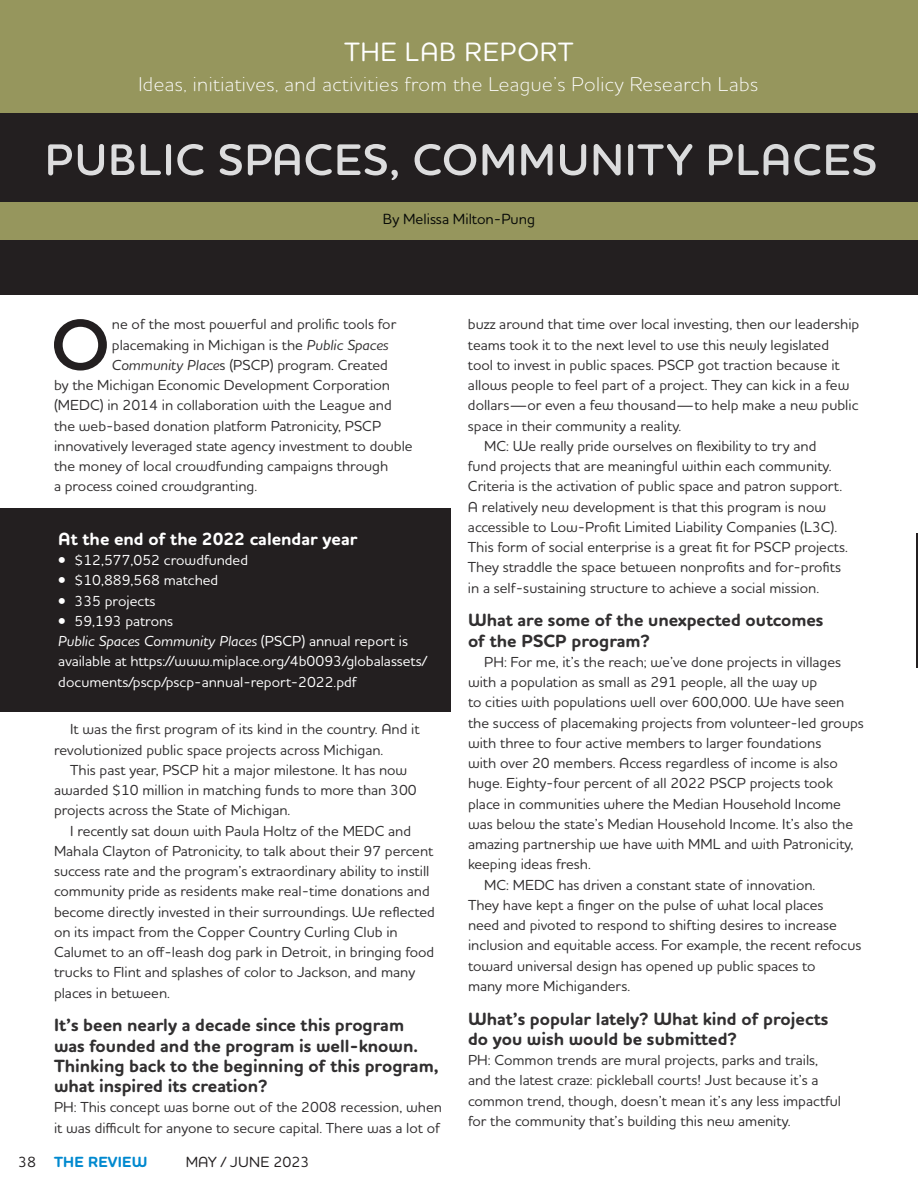
<style>
.page{position:relative;width:918px;height:1188px;background:#fff}
.page>*{position:absolute;margin:0;border:0;box-sizing:border-box;transform-origin:0 0}
.Opening_Paragraph_St{font:600 73.5px "Houschka Rounded Alt";color:#231f20}
.Heading_3{font:600 45px "Houschka Rounded Alt";letter-spacing:.025em;color:#fff}
.Opening_Paragraph_St-2{font:500 27px "Houschka Rounded Alt";letter-spacing:.025em;color:#fff}
.Opening_Paragraph_St-3{font:300 20.25px "Houschka Rounded Alt";letter-spacing:.025em;color:#fff}
.Subhead_GF{font:700 18px/20.2px "Houschka Rounded Alt";color:#312f30}
.Subhead_GF-2{font:700 18px "Houschka Rounded Alt";color:#fff}
.t1{font:500 15px "Houschka Rounded Alt";color:#070907}
.t2{font:500 15px "Houschka Rounded Alt";letter-spacing:.005em;color:#231f20}
.t3{font:700 15px "Houschka Rounded Alt";letter-spacing:.015em;color:#0089cf}
.Secondary_Paragraph{font:500 14.85px/20.2px "Houschka Rounded Alt";color:#312f30}
.Straight_Text-_No_in{font:500 14.85px/20.2px "Houschka Rounded Alt";color:#312f30}
.Opening_Paragraph_St-4{font:500 14.85px "Houschka Rounded Alt";color:#312f30}
.Straight_Text-_No_in-2{font:500 14.85px/20.2px "Houschka Rounded Alt";color:#fff}
.s1{font-style:italic}
.s2{font-weight:500;color:#231f20}
</style>
<div class="page">
<hr style="left:917px;top:533px;width:1px;height:135px;background:#231f20">
<div style="left:0;top:509px;width:451px;height:203px;background:#231f20"></div>
<div style="left:0;top:110px;width:918px;height:96px;background:#231f20"></div>
<div style="left:0;top:0;width:918px;height:113px;background:#96965d"></div>
<div style="left:0;top:202px;width:918px;height:85px;background:#96965d"></div>
<div style="left:0;top:241px;width:918px;height:54px;background:#231f20"></div>
<p class="Opening_Paragraph_St-2" style="left:345px;top:34px;width:230px">THE LAB REPORT</p>
<p class="Opening_Paragraph_St-3" style="left:138px;top:71px;width:621px">Ideas, initiatives, and activities from the League’s Policy Research Labs</p>
<p class="Heading_3" style="left:45px;top:131px;width:834px">PUBLIC SPACES, COMMUNITY PLACES</p>
<p class="t1" style="left:383px;top:209px;width:154px">By Melissa Milton-Pung</p>
<p class="Opening_Paragraph_St" style="left:51px;top:297px;width:61px">O</p>
<p class="Opening_Paragraph_St-4" style="left:112px;top:314px;width:286px">ne of the most powerful and prolific tools for</p>
<p class="Opening_Paragraph_St-4" style="left:112px;top:335px;width:278px">placemaking in Michigan is the <span class="s1">Public Spaces</span></p>
<p class="Opening_Paragraph_St-4" style="left:112px;top:355px;width:277px"><span class="s1">Community Place</span>s (PSCP) program. Created</p>
<p class="Opening_Paragraph_St-4" style="left:54px;top:375px;width:337px">by the Michigan Economic Development Corporation</p>
<p class="Opening_Paragraph_St-4" style="left:54px;top:396px;width:339px">(MEDC) in 2014 in collaboration with the League and</p>
<p class="Opening_Paragraph_St-4" style="left:54px;top:416px;width:329px">the web-based donation platform Patronicity, PSCP</p>
<p class="Opening_Paragraph_St-4" style="left:54px;top:436px;width:360px">innovatively leveraged state agency investment to double</p>
<p class="Opening_Paragraph_St-4" style="left:54px;top:456px;width:336px">the money of local crowdfunding campaigns through</p>
<p class="Opening_Paragraph_St-4" style="left:54px;top:477px;width:205px">a process coined crowdgranting.</p>
<p class="Subhead_GF-2" style="left:58px;top:527px;width:301px">At the end of the 2022 calendar year</p>
<p class="Straight_Text-_No_in-2" style="left:58px;top:549px;width:191px">• $12,577,052 crowdfunded</p>
<p class="Straight_Text-_No_in-2" style="left:58px;top:570px;width:162px">• $10,889,568 matched</p>
<p class="Straight_Text-_No_in-2" style="left:58px;top:590px;width:99px">• 335 projects</p>
<p class="Straight_Text-_No_in-2" style="left:58px;top:610px;width:116px">• 59,193 patrons</p>
<p class="Straight_Text-_No_in-2" style="left:58px;top:630px;width:370px"><span class="s1">Public Spaces Community Places</span> (PSCP) annual report is available at https://www.miplace.org/4b0093/globalassets/ documents/pscp/pscp-annual-report-2022.pdf</p>
<p class="Secondary_Paragraph" style="left:54px;top:719px;width:367px;text-indent:16px">It was the first program of its kind in the country. And it revolutionized public space projects across Michigan.</p>
<p class="Secondary_Paragraph" style="left:54px;top:759px;width:364px;text-indent:16px">This past year, PSCP hit a major milestone. It has now awarded $10 million in matching funds to more than 300 projects across the State of Michigan.</p>
<p class="Secondary_Paragraph" style="left:54px;top:820px;width:382px;text-indent:16px">I recently sat down with Paula Holtz of the MEDC and Mahala Clayton of Patronicity, to talk about their 97 percent success rate and the program’s extraordinary ability to instill community pride as residents make real-time donations and become directly invested in their surroundings. We reflected on its impact from the Copper Country Curling Club in Calumet to an off-leash dog park in Detroit, in bringing food trucks to Flint and splashes of color to Jackson, and many places in between.</p>
<p class="Subhead_GF" style="left:54px;top:1015px;width:386px">It’s been nearly a decade since this program was founded and the program is well-known.<br>Thinking back to the beginning of this program, what inspired its creation?</p>
<p class="Straight_Text-_No_in" style="left:54px;top:1097px;width:389px">PH: This concept was borne out of the 2008 recession, when it was difficult for anyone to secure capital. There was a lot of</p>
<p class="t3" style="left:18px;top:1152px;width:131px"><span class="s2">38</span> THE REVIEW</p>
<p class="t2" style="left:186px;top:1152px;width:125px">MAY / JUNE 2023</p>
<p class="Straight_Text-_No_in" style="left:468px;top:314px;width:393px">buzz around that time over local investing, then our leadership teams took it to the next level to use this newly legislated<br>tool to invest in public spaces. PSCP got traction because it allows people to feel part of a project. They can kick in a few dollars—or even a few thousand—to help make a new public space in their community a reality.</p>
<p class="Secondary_Paragraph" style="left:468px;top:435px;width:381px;text-indent:16px">MC: We really pride ourselves on flexibility to try and fund projects that are meaningful within each community.<br>Criteria is the activation of public space and patron support.<br>A relatively new development is that this program is now accessible to Low-Profit Limited Liability Companies (L3C).<br>This form of social enterprise is a great fit for PSCP projects.<br>They straddle the space between nonprofits and for-profits in a self-sustaining structure to achieve a social mission.</p>
<p class="Subhead_GF" style="left:468px;top:610px;width:357px">What are some of the unexpected outcomes of the PSCP program?</p>
<p class="Secondary_Paragraph" style="left:468px;top:651px;width:397px;text-indent:16px">PH: For me, it’s the reach; we’ve done projects in villages with a population as small as 291 people, all the way up<br>to cities with populations well over 600,000. We have seen the success of placemaking projects from volunteer-led groups with three to four active members to larger foundations<br>with over 20 members. Access regardless of income is also huge. Eighty-four percent of all 2022 PSCP projects took place in communities where the Median Household Income was below the state’s Median Household Income. It’s also the amazing partnership we have with MML and with Patronicity, keeping ideas fresh.</p>
<p class="Secondary_Paragraph" style="left:468px;top:874px;width:395px;text-indent:16px">MC: MEDC has driven a constant state of innovation.<br>They have kept a finger on the pulse of what local places<br>need and pivoted to respond to shifting desires to increase inclusion and equitable access. For example, the recent refocus toward universal design has opened up public spaces to<br>many more Michiganders.</p>
<p class="Subhead_GF" style="left:468px;top:1009px;width:362px">What’s popular lately? What kind of projects do you wish would be submitted?</p>
<p class="Straight_Text-_No_in" style="left:468px;top:1049px;width:375px">PH: Common trends are mural projects, parks and trails, and the latest craze: pickleball courts! Just because it’s a common trend, though, doesn’t mean it’s any less impactful for the community that’s building this new amenity.</p>
</div>
